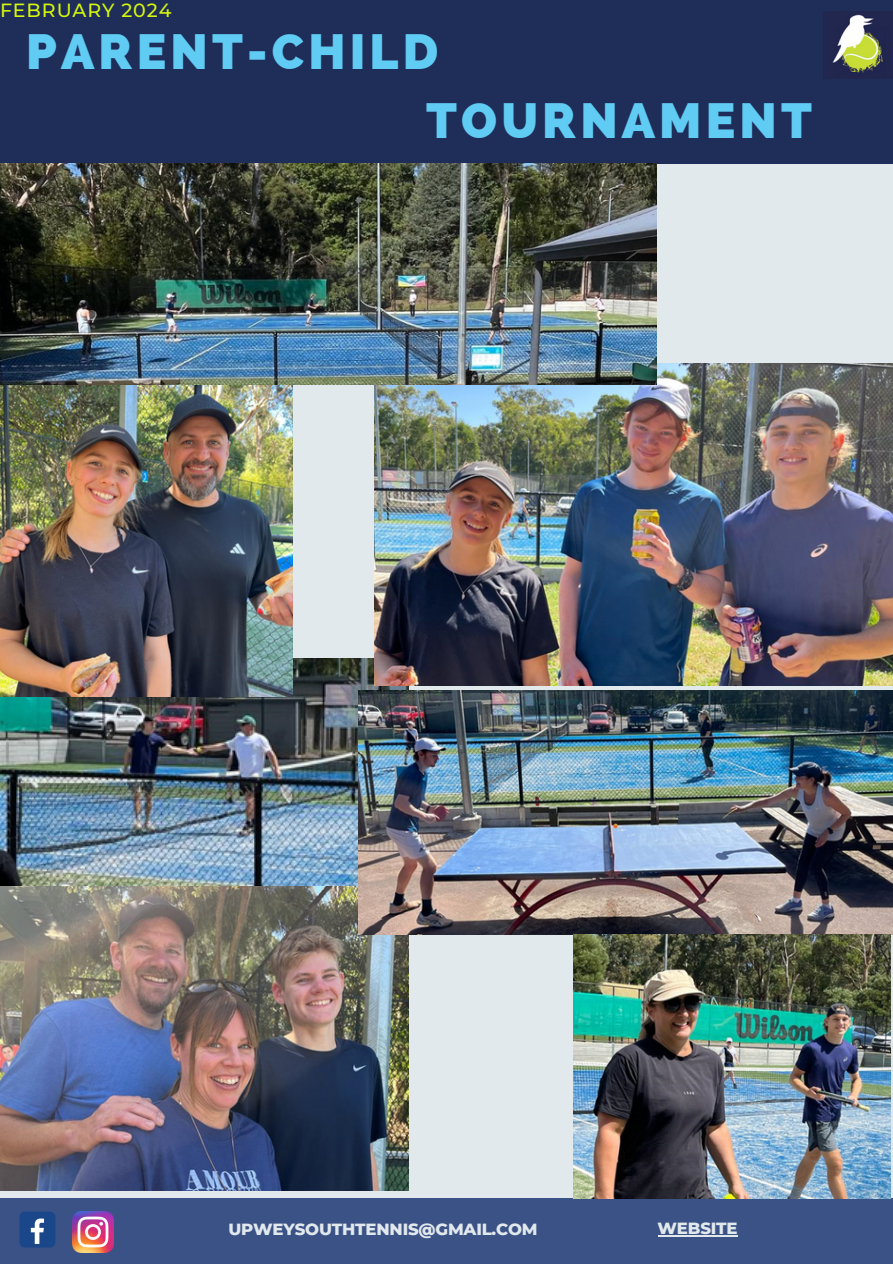
<style>
.page{position:relative;width:893px;height:1264px;background:#fff}
.page>*{position:absolute;margin:0;border:0;box-sizing:border-box;transform-origin:0 0}
.t1{font:800 49.5px/68.7px "Raleway";letter-spacing:.085em;color:#60cbf3}
.t2{font:500 19.05px "Montserrat";letter-spacing:.045em;color:#d4f70c}
.t3{font:800 16.5px "Montserrat";letter-spacing:-.01em;color:#e2e9ed}
</style>
<div class="page">
<div style="left:0;top:0;width:892px;height:1263px;background:#e2e9ed"></div>
<div style="left:0;top:1198px;width:892px;height:65px;background:#3b5286"></div>
<div style="left:19px;top:1211px;width:36px;height:36px;background:#1a4789;border-radius:5px"></div>
<svg style="left:31px;top:1218px;width:13px;height:25px"></svg>
<img style="left:73px;top:1211px;width:40px;height:40px">
<div style="left:0;top:0;width:892px;height:164px;background:#1f2d59"></div>
<img style="left:823px;top:12px;width:69px;height:66px">
<img style="left:0;top:659px;width:409px;height:531px">
<img style="left:359px;top:690px;width:533px;height:244px">
<img style="left:0;top:384px;width:292px;height:312px">
<img style="left:374px;top:363px;width:518px;height:322px">
<img style="left:573px;top:934px;width:317px;height:264px">
<img style="left:0;top:164px;width:656px;height:220px">
<hr style="left:657px;top:1235px;width:80px;height:1px;background:#e2e9ed">
<p class="t2" style="left:0;top:-1px;width:173px">FEBRUARY 2024</p>
<h2 class="t1" style="left:426px;top:17px;width:387px;text-indent:-400px">PARENT-CHILD<br>TOURNAMENT</h2>
<p class="t3" style="left:228px;top:1218px;width:310px">UPWEYSOUTHTENNIS@GMAIL.COM</p>
<p class="t3" style="left:657px;top:1218px;width:82px">WEBSITE</p>
</div>
